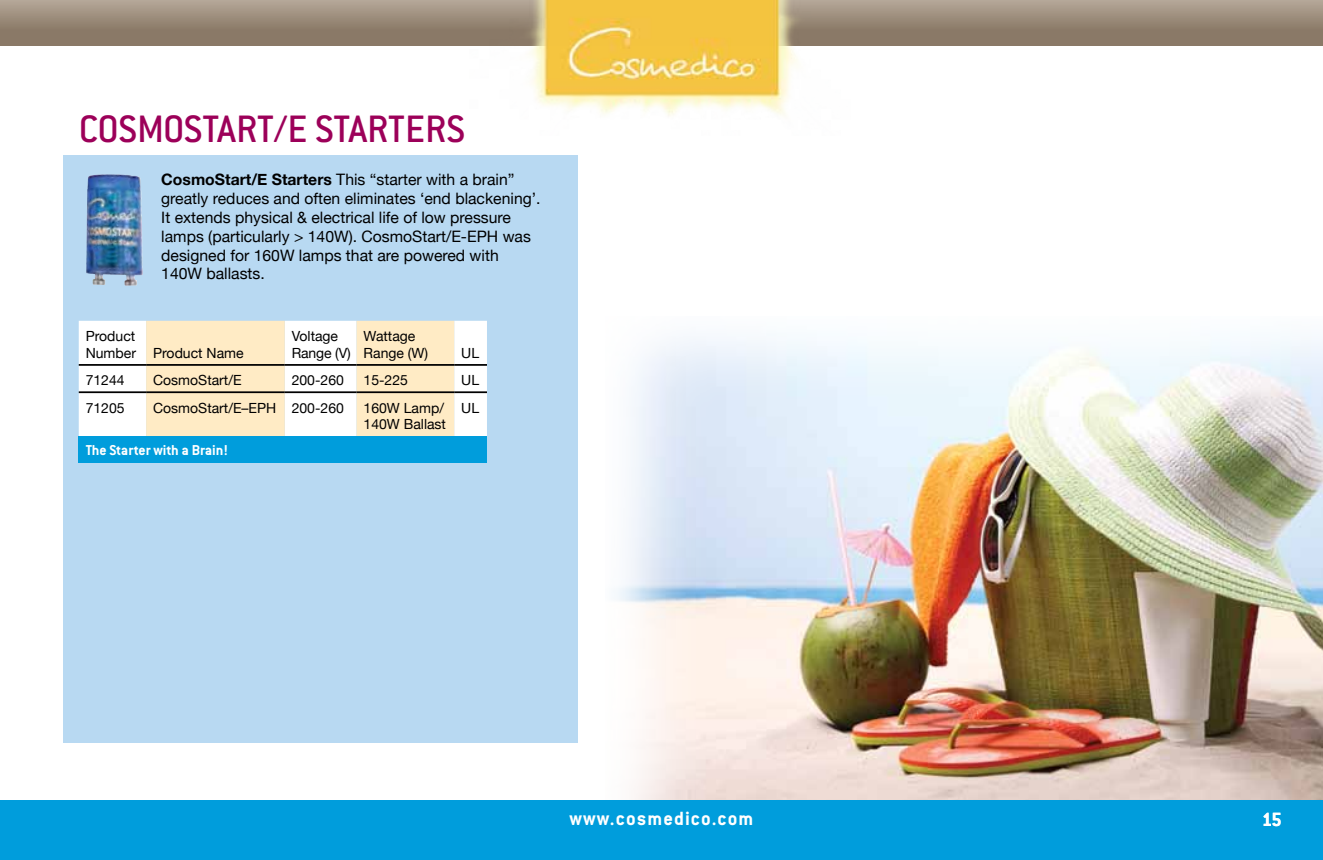
<style>
.page{position:relative;width:1323px;height:860px;background:#fff}
.page>*{position:absolute;margin:0;border:0;box-sizing:border-box;transform-origin:0 0}
.t1{font:500 42px "Conduit ITC";color:#9c0059}
.t2{font:700 21px "Conduit ITC";letter-spacing:.05em;color:#fff}
.t3{font:15.75px/18.9px "Helvetica Neue";color:#000}
.t4{font:700 15.75px "Conduit ITC";color:#fff}
.t5{font:14px/16.8px "Helvetica Neue";color:#000}
.s1{font-weight:700}
</style>
<div class="page">
<div style="left:0;top:0;width:1323px;height:46px;background:linear-gradient(to bottom,#b0a292,#82705d)"></div>
<img style="left:616px;top:337px;width:707px;height:463px">
<div style="left:63px;top:155px;width:514px;height:587px;background:#b8d9f2"></div>
<div style="left:79px;top:321px;width:408px;height:115px;background:#fff"></div>
<svg style="left:146px;top:321px;width:308px;height:115px;background:#feefd2"></svg>
<div style="left:79px;top:436px;width:408px;height:26px;background:#009ddc"></div>
<hr style="left:79px;top:364px;width:67px;height:2px;background:#000">
<hr style="left:146px;top:364px;width:139px;height:2px;background:#000">
<hr style="left:285px;top:364px;width:72px;height:2px;background:#000">
<hr style="left:357px;top:364px;width:97px;height:2px;background:#000">
<hr style="left:454px;top:364px;width:33px;height:2px;background:#000">
<hr style="left:79px;top:391px;width:67px;height:2px;background:#000">
<hr style="left:146px;top:391px;width:139px;height:2px;background:#000">
<hr style="left:285px;top:391px;width:72px;height:2px;background:#000">
<hr style="left:357px;top:391px;width:97px;height:2px;background:#000">
<hr style="left:454px;top:391px;width:33px;height:2px;background:#000">
<img style="left:87px;top:174px;width:24px;height:33px">
<div style="left:0;top:800px;width:1323px;height:60px;background:#009ddc"></div>
<img style="left:469px;top:0;width:385px;height:116px">
<h1 class="t1" style="left:79px;top:106px;width:21px">COSMOSTART</h1>
<h1 class="t1" style="left:274px;top:106px;width:61px">/E STARTERS</h1>
<p class="t3" style="left:161px;top:169px;width:381px"><span class="s1">CosmoStart/E Starters</span> This “starter with a brain” greatly reduces and often eliminates ‘end blackening’.<br>It extends physical &amp; electrical life of low pressure lamps (particularly &gt; 140W). CosmoStart/E-EPH was designed for 160W lamps that are powered with 140W ballasts.</p>
<p class="t5" style="left:86px;top:327px;width:159px">Product<br>Number Product Name</p>
<p class="t5" style="left:292px;top:327px;width:61px">Voltage<br>Range (V)</p>
<p class="t5" style="left:364px;top:327px;width:66px">Wattage<br>Range (W)</p>
<p class="t5" style="left:461px;top:344px;width:19px">UL</p>
<p class="t5" style="left:86px;top:371px;width:40px">71244</p>
<p class="t5" style="left:153px;top:371px;width:90px">CosmoStart/E</p>
<p class="t5" style="left:292px;top:371px;width:54px">200-260</p>
<p class="t5" style="left:364px;top:371px;width:46px">15-225</p>
<p class="t5" style="left:461px;top:371px;width:19px">UL</p>
<p class="t5" style="left:86px;top:398px;width:40px">71205</p>
<p class="t5" style="left:153px;top:398px;width:192px">CosmoStart/E–EPH 200-260</p>
<p class="t5" style="left:364px;top:398px;width:84px">160W Lamp/<br>140W Ballast</p>
<p class="t5" style="left:461px;top:398px;width:19px">UL</p>
<p class="t4" style="left:86px;top:441px;width:144px">The Starter with a Brain!</p>
<h2 class="t2" style="left:570px;top:806px;width:185px">www.cosmedico.com</h2>
<h2 class="t2" style="left:1262px;top:807px;width:22px">15</h2>
</div>
